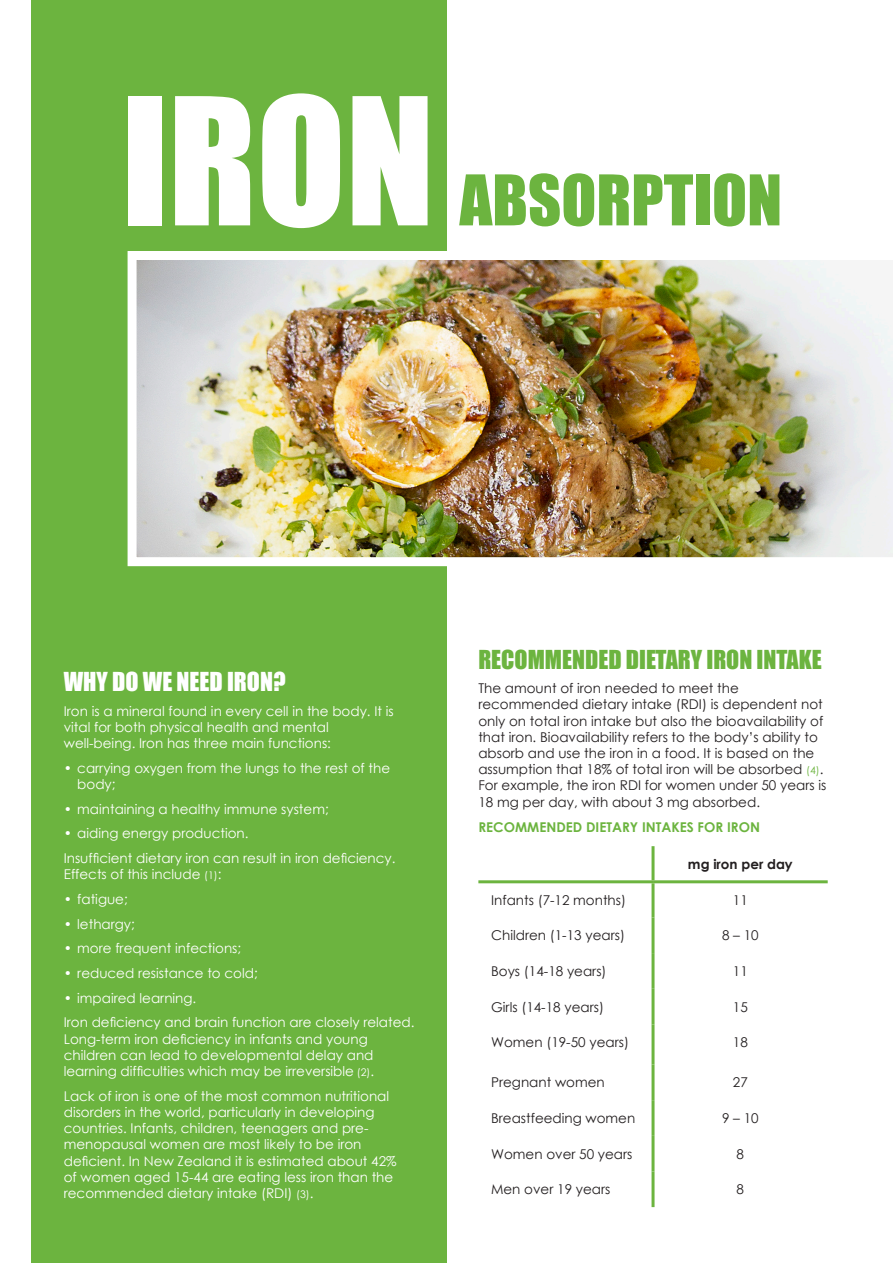
<style>
.page{position:relative;width:893px;height:1263px;background:#fff}
.page>*{position:absolute;margin:0;border:0;box-sizing:border-box;transform-origin:0 0}
.t1{font:163.5px "Impact";color:#fff}
.t2{font:64.5px "Impact";color:#6cb43f}
.HEADING{font:24px "Impact";color:#6cb43f}
.HEADING-2{font:24px "Impact";color:#fff}
.t3{font:13.5px/16.2px "Century Gothic";color:#fff}
.t4{font:13.5px/16.2px "Century Gothic";color:#231f20}
.SUB_HEADING{font:700 13.5px "Century Gothic";color:#6cb43f}
.t5{font:700 13.5px "Century Gothic";color:#231f20}
.s1{font-size:10.5px}
.s2{font-size:10.5px;color:#6cb43f}
</style>
<div class="page">
<div style="left:31px;top:0;width:415px;height:1263px;background:#6cb43f"></div>
<img style="left:128px;top:251px;width:765px;height:315px">
<hr style="left:651px;top:883px;width:3px;height:34px;background:#6cb43f">
<hr style="left:651px;top:917px;width:3px;height:36px;background:#6cb43f">
<hr style="left:651px;top:953px;width:3px;height:36px;background:#6cb43f">
<hr style="left:651px;top:989px;width:3px;height:35px;background:#6cb43f">
<hr style="left:651px;top:1024px;width:3px;height:40px;background:#6cb43f">
<hr style="left:651px;top:1064px;width:3px;height:36px;background:#6cb43f">
<hr style="left:651px;top:1100px;width:3px;height:36px;background:#6cb43f">
<hr style="left:651px;top:1136px;width:3px;height:35px;background:#6cb43f">
<hr style="left:651px;top:1171px;width:3px;height:36px;background:#6cb43f">
<hr style="left:653px;top:880px;width:175px;height:3px;background:#6cb43f">
<hr style="left:651px;top:846px;width:3px;height:34px;background:#6cb43f">
<hr style="left:478px;top:880px;width:175px;height:3px;background:#6cb43f">
<p class="t1" style="left:121px;top:34px;width:315px">IRON</p>
<p class="t2" style="left:460px;top:150px;width:324px">ABSORPTION</p>
<p class="HEADING-2" style="left:64px;top:663px;width:223px">WHY DO WE NEED IRON?</p>
<p class="t3" style="left:64px;top:702px;width:331px">Iron is a mineral found in every cell in the body. It is vital for both physical health and mental well-being. Iron has three main functions:</p>
<p class="t3" style="left:77px;top:759px;width:314px;text-indent:-14px">• carrying oxygen from the lungs to the rest of the body;</p>
<p class="t3" style="left:64px;top:800px;width:266px">• maintaining a healthy immune system;</p>
<p class="t3" style="left:64px;top:825px;width:186px">• aiding energy production.</p>
<p class="t3" style="left:64px;top:850px;width:333px">Insufficient dietary iron can result in iron deficiency.<br>Effects of this include <span class="s1">(1)</span>:</p>
<p class="t3" style="left:64px;top:891px;width:66px">• fatigue;</p>
<p class="t3" style="left:64px;top:915px;width:73px">• lethargy;</p>
<p class="t3" style="left:64px;top:940px;width:179px">• more frequent infections;</p>
<p class="t3" style="left:64px;top:965px;width:196px">• reduced resistance to cold;</p>
<p class="t3" style="left:64px;top:989px;width:134px">• impaired learning.</p>
<p class="t3" style="left:64px;top:1014px;width:352px">Iron deficiency and brain function are closely related.<br>Long-term iron deficiency in infants and young children can lead to developmental delay and learning difficulties which may be irreversible <span class="s1">(2)</span>.</p>
<p class="t3" style="left:64px;top:1087px;width:334px">Lack of iron is one of the most common nutritional disorders in the world, particularly in developing countries. Infants, children, teenagers and pre&shy;menopausal women are most likely to be iron deficient. In New Zealand it is estimated about 42% of women aged 15-44 are eating less iron than the recommended dietary intake (RDI) <span class="s1">(3)</span>.</p>
<p class="HEADING" style="left:478px;top:640px;width:345px">RECOMMENDED DIETARY IRON INTAKE</p>
<p class="t4" style="left:478px;top:680px;width:349px">The amount of iron needed to meet the recommended dietary intake (RDI) is dependent not only on total iron intake but also the bioavailability of that iron. Bioavailability refers to the body’s ability to absorb and use the iron in a food. It is based on the assumption that 18% of total iron will be absorbed <span class="s2">(4)</span>.<br>For example, the iron RDI for women under 50 years is 18 mg per day, with about 3 mg absorbed.</p>
<p class="SUB_HEADING" style="left:478px;top:816px;width:283px">RECOMMENDED DIETARY INTAKES FOR IRON</p>
<p class="t5" style="left:688px;top:854px;width:106px">mg iron per day</p>
<p class="t4" style="left:491px;top:891px;width:136px">Infants (7-12 months)</p>
<p class="t4" style="left:733px;top:891px;width:16px">11</p>
<p class="t4" style="left:491px;top:927px;width:135px">Children (1-13 years)</p>
<p class="t4" style="left:722px;top:927px;width:38px">8 – 10</p>
<p class="t4" style="left:491px;top:963px;width:117px">Boys (14-18 years)</p>
<p class="t4" style="left:733px;top:963px;width:16px">11</p>
<p class="t4" style="left:491px;top:998px;width:114px">Girls (14-18 years)</p>
<p class="t4" style="left:733px;top:998px;width:16px">15</p>
<p class="t4" style="left:491px;top:1034px;width:139px">Women (19-50 years)</p>
<p class="t4" style="left:733px;top:1034px;width:16px">18</p>
<p class="t4" style="left:491px;top:1074px;width:115px">Pregnant women</p>
<p class="t4" style="left:733px;top:1074px;width:16px">27</p>
<p class="t4" style="left:491px;top:1110px;width:146px">Breastfeeding women</p>
<p class="t4" style="left:722px;top:1110px;width:38px">9 – 10</p>
<p class="t4" style="left:491px;top:1145px;width:143px">Women over 50 years</p>
<p class="t4" style="left:737px;top:1145px;width:9px">8</p>
<p class="t4" style="left:491px;top:1181px;width:121px">Men over 19 years</p>
<p class="t4" style="left:737px;top:1181px;width:9px">8</p>
</div>
